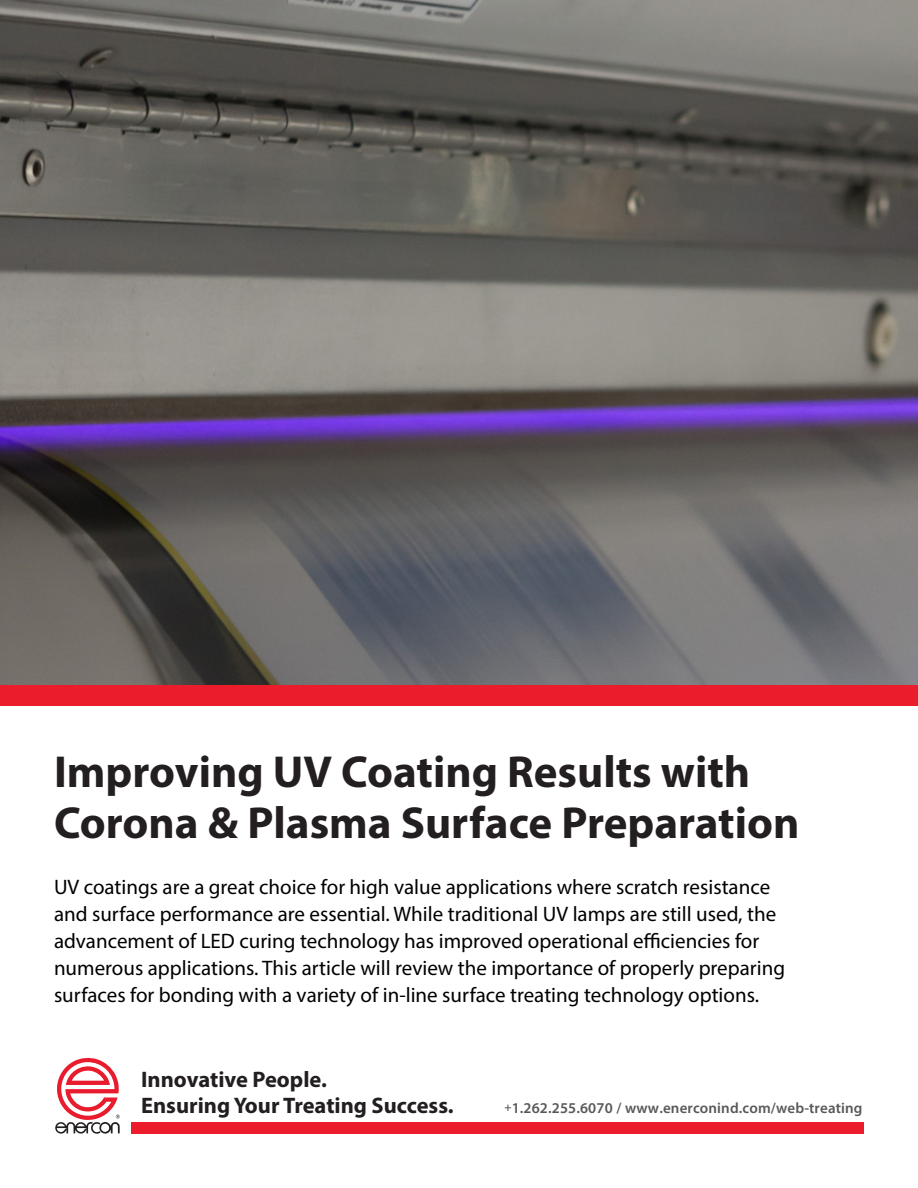
<style>
.page{position:relative;width:918px;height:1188px;background:#fff}
.page>*{position:absolute;margin:0;border:0;box-sizing:border-box;transform-origin:0 0}
.t1{font:700 45px/51px "Myriad Pro";color:#231f20}
.t2{font:700 22.5px "Myriad Pro";color:#231f20}
.t3{font:21px/27px "Myriad Pro";color:#000}
.t4{font:600 15px "Myriad Pro";letter-spacing:.01em;color:#57585a}
.s1{font-size:12px}
</style>
<div class="page">
<svg style="left:55px;top:1057px;width:65px;height:77px"></svg>
<div style="left:142px;top:1123px;width:722px;height:11px;background:#eb1c2c"></div>
<img style="left:0;top:0;width:918px;height:685px">
<div style="left:0;top:685px;width:918px;height:20px;background:#eb1c2c"></div>
<p class="t1" style="left:54px;top:745px;width:747px">Improving UV Coating Results with<br>Corona &amp; Plasma Surface Preparation</p>
<p class="t3" style="left:54px;top:874px;width:733px">UV coatings are a great choice for high value applications where scratch resistance and surface performance are essential. While traditional UV lamps are still used, the advancement of LED curing technology has improved operational efficiencies for numerous applications. This article will review the importance of properly preparing surfaces for bonding with a variety of in-line surface treating technology options.</p>
<p class="t2" style="left:141px;top:1065px;width:187px">Innovative People.</p>
<p class="t2" style="left:141px;top:1090px;width:314px">Ensuring Your Treating Success.</p>
<p class="t4" style="left:504px;top:1098px;width:360px"><span class="s1">+</span>1.262.255.6070 / www.enerconind.com/web-treating</p>
</div>
